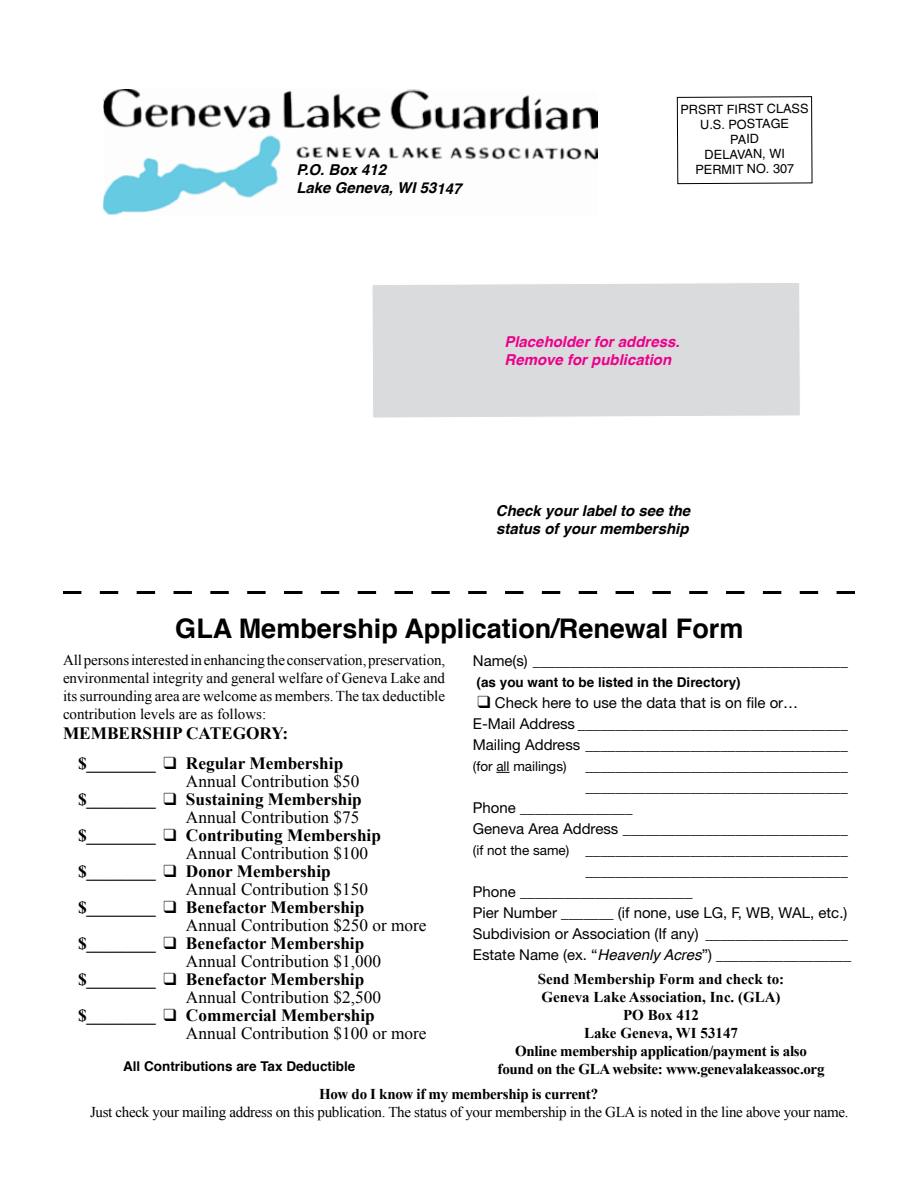
<style>
.page{position:relative;width:918px;height:1188px;background:#fff}
.page>*{position:absolute;margin:0;border:0;box-sizing:border-box;transform-origin:0 0}
.t1{font:700 27px "Helvetica";color:#000}
.t2{font:700 17.25px/30px "Times New Roman";color:#000}
.t3{font:17.25px "Times New Roman";color:#000}
.t4{font:15px/21px "Helvetica Neue";color:#000}
.t5{font:15px/18px "Times New Roman";letter-spacing:-.02em;color:#000;text-align:justify}
.t6{font:700 15px/18px "Times New Roman";letter-spacing:-.02em;color:#000;text-align:center}
.t7{font:italic 700 15px/18.1px "Helvetica";color:#000}
.t8{font:italic 700 15px/18px "Helvetica";color:#ec008c}
.t9{font:700 13.5px "Helvetica";color:#000}
.t10{font:13.5px "Helvetica Neue";color:#000}
.t11{font:12.75px/15px "Helvetica";letter-spacing:-.005em;color:#000;text-align:center}
.s1{font-size:13.5px}
.s2{font-family:"Helvetica";font-style:italic}
</style>
<div class="page">
<svg style="left:63px;top:591px;width:792px;height:3px"></svg>
<img style="left:103px;top:89px;width:495px;height:126px">
<div style="left:372px;top:283px;width:428px;height:135px;background:#dadbdc"></div>
<svg style="left:677px;top:96px;width:136px;height:88px"></svg>
<svg style="left:496px;top:772px;width:14px;height:1px"></svg>
<p class="t7" style="left:296px;top:161px;width:167px">P.O. Box 412<br>Lake Geneva, WI 53147</p>
<p class="t11" style="left:680px;top:101px;width:130px">PRSRT FIRST CLASS<br>U.S. POSTAGE<br>PAID<br>DELAVAN, WI<br>PERMIT NO. 307</p>
<p class="t8" style="left:504px;top:333px;width:177px">Placeholder for address.<br>Remove for publication</p>
<p class="t7" style="left:496px;top:502px;width:196px">Check your label to see the status of your membership</p>
<h1 class="t1" style="left:175px;top:607px;width:570px">GLA Membership Application/Renewal Form</h1>
<p class="t5" style="left:63px;top:650px;width:384px">All persons interested in enhancing the conservation, preservation, environmental integrity and general welfare of Geneva Lake and its surrounding area are welcome as members. The tax deductible contribution levels are as follows:</p>
<p class="t2" style="left:78px;top:718px;width:267px;text-indent:-15px">MEMBERSHIP CATEGORY: $________ ❑ Regular Membership</p>
<p class="t3" style="left:186px;top:770px;width:175px">Annual Contribution $50</p>
<p class="t2" style="left:78px;top:784px;width:285px">$________ ❑ Sustaining Membership</p>
<p class="t3" style="left:186px;top:806px;width:175px">Annual Contribution $75</p>
<p class="t2" style="left:78px;top:820px;width:305px">$________ ❑ Contributing Membership</p>
<p class="t3" style="left:186px;top:842px;width:184px">Annual Contribution $100</p>
<p class="t2" style="left:78px;top:856px;width:254px">$________ ❑ Donor Membership</p>
<p class="t3" style="left:186px;top:878px;width:184px">Annual Contribution $150</p>
<p class="t2" style="left:78px;top:892px;width:288px">$________ ❑ Benefactor Membership</p>
<p class="t3" style="left:186px;top:914px;width:242px">Annual Contribution $250 or more</p>
<p class="t2" style="left:78px;top:928px;width:288px">$________ ❑ Benefactor Membership</p>
<p class="t3" style="left:186px;top:950px;width:197px">Annual Contribution $1,000</p>
<p class="t2" style="left:78px;top:964px;width:288px">$________ ❑ Benefactor Membership</p>
<p class="t3" style="left:186px;top:986px;width:197px">Annual Contribution $2,500</p>
<p class="t2" style="left:78px;top:1000px;width:298px">$________ ❑ Commercial Membership</p>
<p class="t3" style="left:186px;top:1022px;width:242px">Annual Contribution $100 or more</p>
<p class="t4" style="left:473px;top:650px;width:376px">Name(s) __________________________________________</p>
<p class="t9" style="left:477px;top:671px;width:266px">(as you want to be listed in the Directory)</p>
<p class="t4" style="left:473px;top:692px;width:377px;text-indent:5px">❑ Check here to use the data that is on file or…<br>E-Mail Address ____________________________________<br>Mailing Address ___________________________________</p>
<p class="t10" style="left:473px;top:758px;width:95px">(for all mailings)</p>
<p class="t4" style="left:585px;top:755px;width:264px">___________________________________</p>
<p class="t4" style="left:585px;top:776px;width:264px">___________________________________</p>
<p class="t4" style="left:473px;top:797px;width:161px">Phone _______________</p>
<p class="t4" style="left:473px;top:818px;width:377px">Geneva Area Address ______________________________</p>
<p class="t4" style="left:473px;top:839px;width:376px"><span class="s1">(if not the same)</span> ___________________________________</p>
<p class="t4" style="left:585px;top:860px;width:264px">___________________________________</p>
<p class="t4" style="left:473px;top:881px;width:221px">Phone _______________________</p>
<p class="t4" style="left:473px;top:902px;width:376px">Pier Number _______ (if none, use LG, F, WB, WAL, etc.)</p>
<p class="t4" style="left:473px;top:923px;width:376px">Subdivision or Association (If any) ___________________</p>
<p class="t4" style="left:473px;top:944px;width:380px">Estate Name (ex. “<span class="s2">Heavenly Acres</span>”) __________________</p>
<p class="t6" style="left:498px;top:970px;width:328px">Send Membership Form and check to:<br>Geneva Lake Association, Inc. (GLA)<br>PO Box 412<br>Lake Geneva, WI 53147<br>Online membership application/payment is also found on the GLA website: www.genevalakeassoc.org</p>
<p class="t9" style="left:123px;top:1056px;width:234px">All Contributions are Tax Deductible</p>
<p class="t6" style="left:319px;top:1085px;width:281px">How do I know if my membership is current?</p>
<p class="t5" style="left:90px;top:1103px;width:760px">Just check your mailing address on this publication. The status of your membership in the GLA is noted in the line above your name.</p>
</div>
